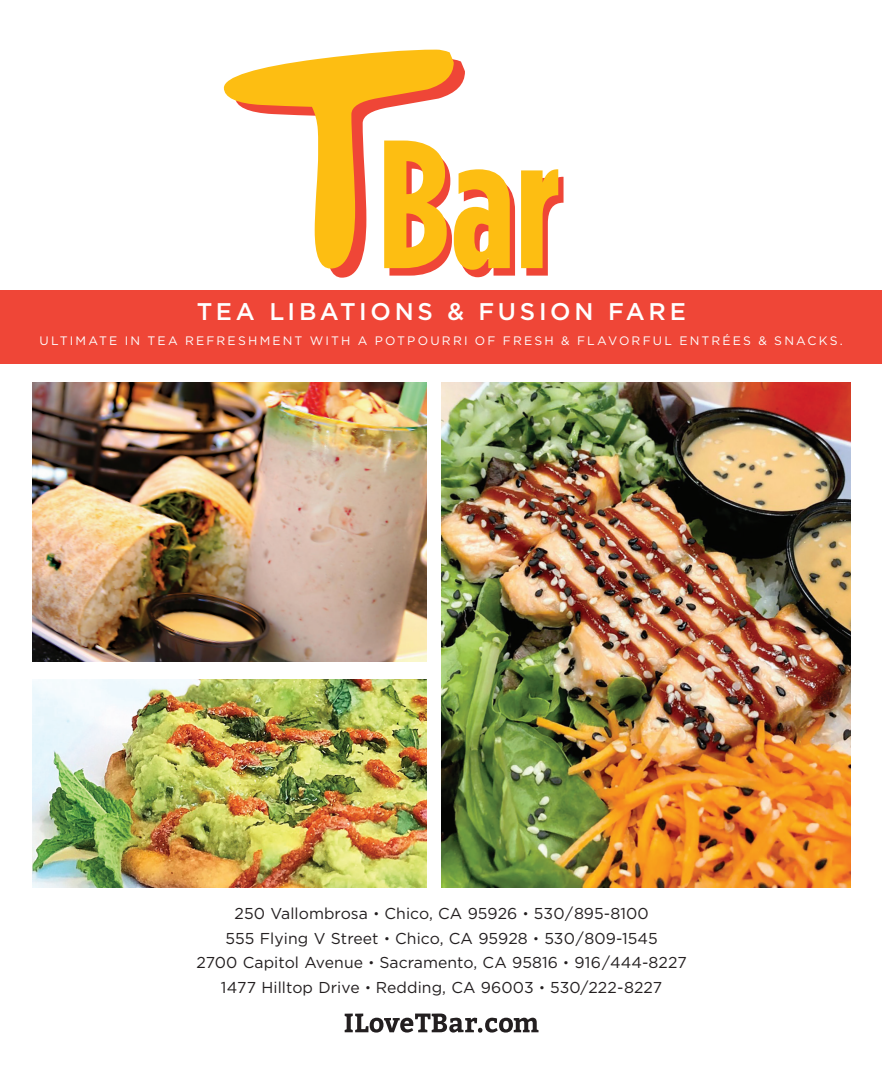
<style>
.page{position:relative;width:882px;height:1071px;background:#fff}
.page>*{position:absolute;margin:0;border:0;box-sizing:border-box;transform-origin:0 0}
.t1{font:500 24.15px "Gotham";letter-spacing:.15em;color:#fff}
.t2{font:15.75px/24.5px "Gotham";letter-spacing:.005em;color:#231f20;text-align:center}
.t3{font:12.25px "Gotham";letter-spacing:.175em;color:#fff}
.s1{font-size:12.25px}
</style>
<div class="page">
<div style="left:1px;top:290px;width:881px;height:73px;background:#ef4637"></div>
<svg style="left:345px;top:1014px;width:194px;height:19px"></svg>
<svg style="left:330px;top:59px;width:135px;height:219px"></svg>
<svg style="left:224px;top:50px;width:230px;height:219px"></svg>
<svg style="left:384px;top:141px;width:131px;height:136px"></svg>
<svg style="left:521px;top:169px;width:43px;height:107px"></svg>
<img style="left:441px;top:382px;width:409px;height:506px">
<img style="left:32px;top:382px;width:394px;height:280px">
<img style="left:32px;top:679px;width:394px;height:209px">
<h1 class="t1" style="left:197px;top:298px;width:491px">TEA LIBATIONS &amp; FUSION FARE</h1>
<p class="t3" style="left:40px;top:334px;width:805px">ULTIMATE IN TEA REFRESHMENT WITH A POTPOURRI OF FRESH &amp; FLAVORFUL ENTRÉES &amp; SNACKS.</p>
<p class="t2" style="left:196px;top:901px;width:492px">250 Vallombrosa <span class="s1">•</span> Chico, CA 95926 <span class="s1">•</span> 530/895-8100<br>555 Flying V Street <span class="s1">•</span> Chico, CA 95928 <span class="s1">•</span> 530/809-1545<br>2700 Capitol Avenue <span class="s1">•</span> Sacramento, CA 95816 <span class="s1">•</span> 916/444-8227<br>1477 Hilltop Drive <span class="s1">•</span> Redding, CA 96003 <span class="s1">•</span> 530/222-8227</p>
</div>
